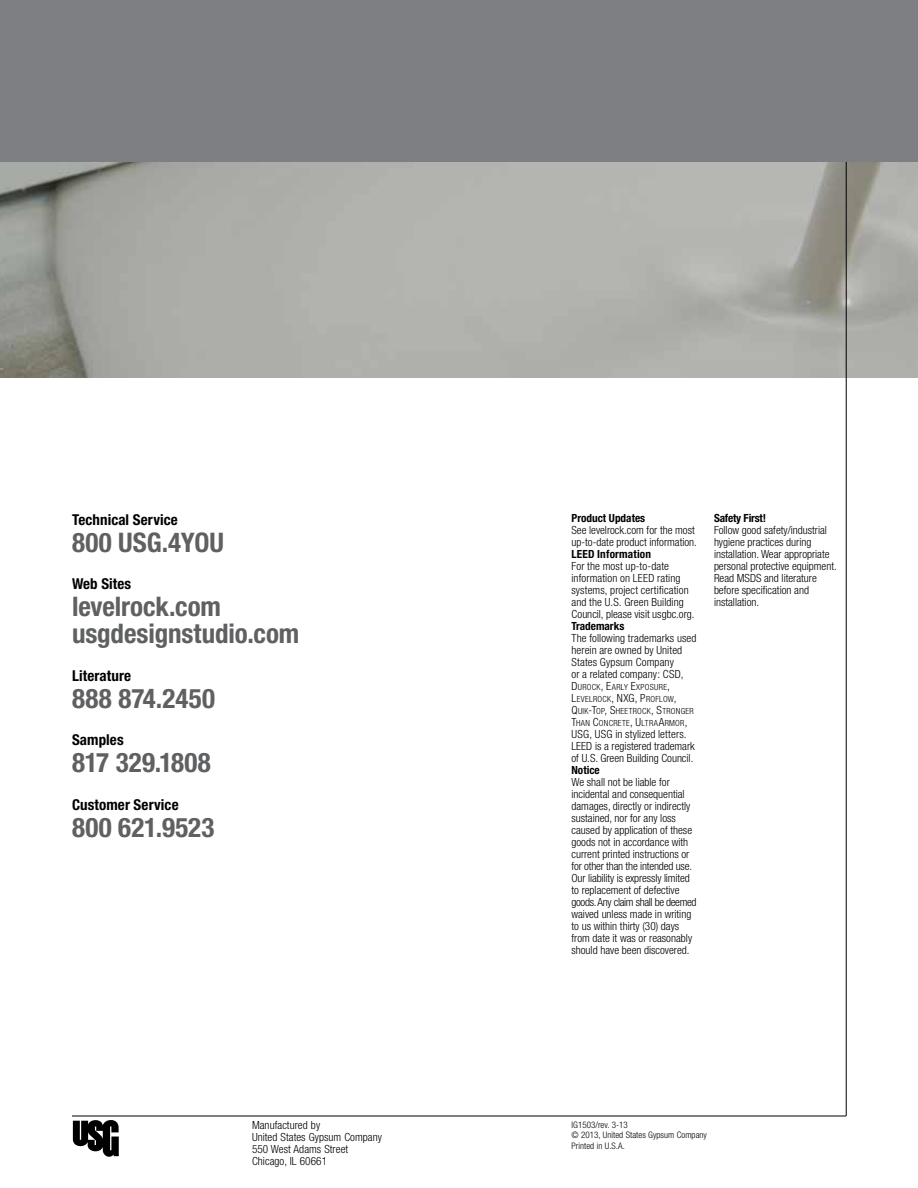
<style>
.page{position:relative;width:918px;height:1188px;background:#fff}
.page>*{position:absolute;margin:0;border:0;box-sizing:border-box;transform-origin:0 0}
.t1{font:700 condensed 27px/27px "Helvetica Neue";color:#5f6062}
.t2{font:700 condensed 15px "Helvetica Neue";letter-spacing:.005em;color:#000}
.t3{font:300 condensed 11.25px/12px "Helvetica Neue";color:#000}
.t4{font:700 condensed 11.25px "Helvetica Neue";color:#000}
.t5{font:300 condensed 9px/10.5px "Helvetica Neue";letter-spacing:.005em;color:#000}
.t6{font:300 condensed 8.4px/12px "Helvetica Neue";letter-spacing:.035em;color:#000}
.s1{font-style:inherit}
.s2{font-size:11.25px}
</style>
<div class="page">
<img style="left:0;top:162px;width:918px;height:216px">
<svg style="left:73px;top:1120px;width:46px;height:37px"></svg>
<hr style="left:72px;top:1116px;width:774px;height:1px;background:#000">
<hr style="left:846px;top:54px;width:1px;height:1062px;background:#000">
<div style="left:0;top:0;width:918px;height:162px;background:#7d7f82"></div>
<h2 class="t2" style="left:72px;top:510px;width:107px">Technical Service</h2>
<h1 class="t1" style="left:72px;top:528px;width:153px">800 USG.4YOU</h1>
<h2 class="t2" style="left:72px;top:575px;width:61px">Web Sites</h2>
<h1 class="t1" style="left:72px;top:593px;width:229px">levelrock.com usgdesignstudio.com</h1>
<h2 class="t2" style="left:72px;top:666px;width:61px">Literature</h2>
<h1 class="t1" style="left:72px;top:684px;width:145px">888 874.2450</h1>
<h2 class="t2" style="left:72px;top:731px;width:53px">Samples</h2>
<h1 class="t1" style="left:72px;top:749px;width:140px">817 329.1808</h1>
<h2 class="t2" style="left:72px;top:795px;width:108px">Customer Service</h2>
<h1 class="t1" style="left:72px;top:813px;width:144px">800 621.9523</h1>
<p class="t4" style="left:571px;top:511px;width:75px">Product Updates</p>
<p class="t3" style="left:571px;top:524px;width:127px">See levelrock.com for the most up-to-date product information.</p>
<p class="t4" style="left:571px;top:547px;width:81px">LEED Information</p>
<p class="t3" style="left:571px;top:560px;width:124px">For the most up-to-date information on LEED rating systems, project certification and the U.S. Green Building<br>Council, please visit usgbc.org.</p>
<p class="t4" style="left:571px;top:619px;width:54px">Trademarks</p>
<p class="t3" style="left:571px;top:632px;width:127px">The following trademarks used herein are owned by United<br>States Gypsum Company<br>or a related company: <span class="s1">CSD,</span></p>
<p class="t6" style="left:572px;top:681px;width:124px"><span class="s2">D</span>UROCK<span class="s2">, E</span>ARLY <span class="s2">E</span>XPOSURE<span class="s2">,<br>L</span>EVELROCK<span class="s2">, NXG , P</span>ROFLOW<span class="s2">,<br>Q</span>UIK<span class="s2">-T</span>OP<span class="s2">, S</span>HEETROCK<span class="s2">, S</span>TRONGER<br><span class="s2">T</span>HAN <span class="s2">C</span>ONCRETE<span class="s2">, U</span>LTRA<span class="s2">A</span>RMOR<span class="s2">,</span></p>
<p class="t3" style="left:571px;top:728px;width:125px">USG, USG in stylized letters.<br>LEED is a registered trademark of U.S. Green Building Council.</p>
<p class="t4" style="left:571px;top:763px;width:30px">Notice</p>
<p class="t3" style="left:571px;top:776px;width:127px">We shall not be liable for incidental and consequential damages, directly or indirectly sustained, nor for any loss caused by application of these goods not in accordance with current printed instructions or for other than the intended use.<br>Our liability is expressly limited to replacement of defective goods. Any claim shall be deemed waived unless made in writing to us within thirty (30) days from date it was or reasonably should have been discovered.</p>
<p class="t4" style="left:714px;top:511px;width:54px">Safety First!</p>
<p class="t3" style="left:714px;top:524px;width:124px">Follow good safety/industrial hygiene practices during installation. Wear appropriate personal protective equipment.<br>Read MSDS and literature before specification and installation.</p>
<p class="t3" style="left:252px;top:1119px;width:132px">Manufactured by<br>United States Gypsum Company<br>550 West Adams Street<br>Chicago, IL 60661</p>
<p class="t5" style="left:572px;top:1119px;width:137px">IG1503/rev. 3-13<br>© 2013, United States Gypsum Company<br>Printed in U.S.A.</p>
</div>
